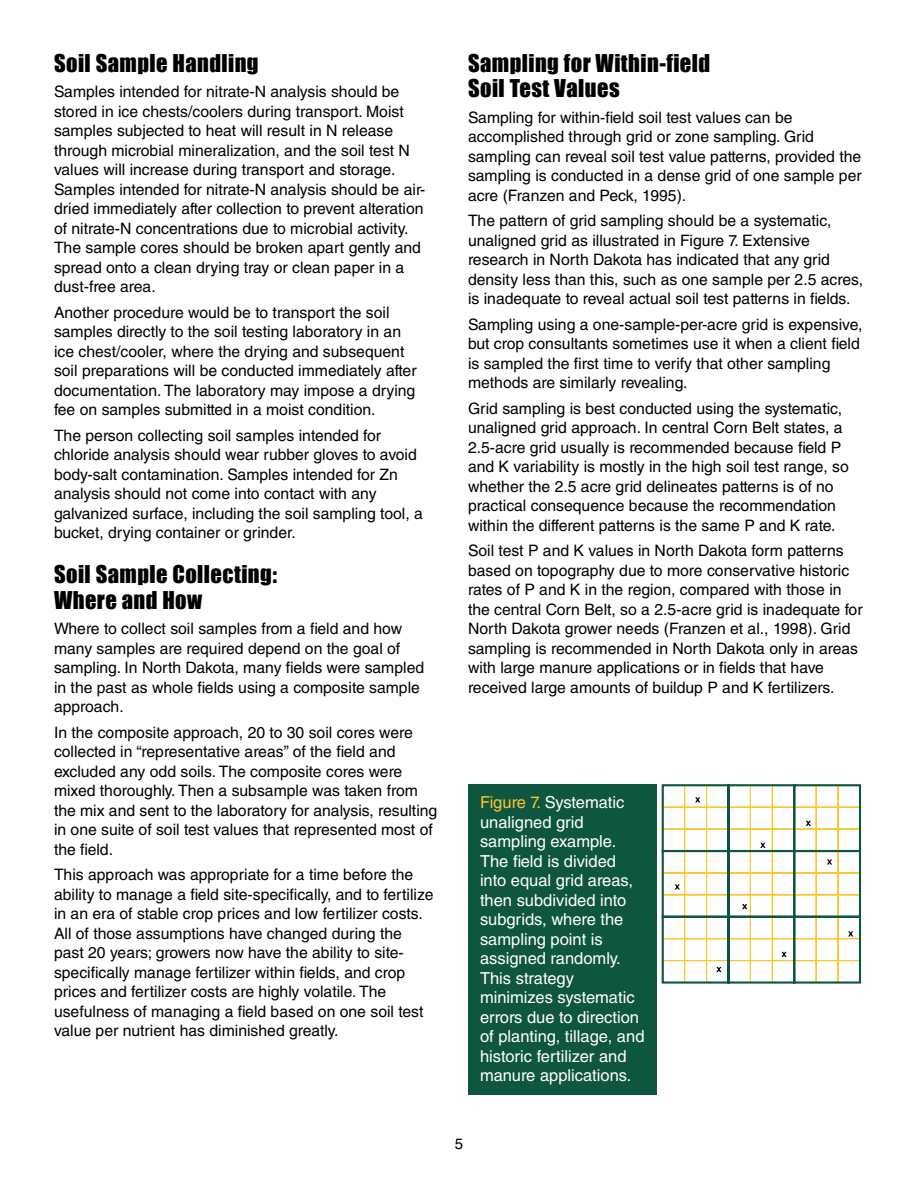
<style>
.page{position:relative;width:918px;height:1188px;background:#fff}
.page>*{position:absolute;margin:0;border:0;box-sizing:border-box;transform-origin:0 0}
.headings{font:22.5px/25.5px "Impact";letter-spacing:.02em;color:#000}
.t1{font:16.5px/19.5px "Helvetica LT Std";color:#fff}
.body{font:15.75px/19.5px "Helvetica LT Std";color:#000}
.t2{font:15px "Helvetica LT Std";color:#000}
.s1{color:#ffc52f}
</style>
<div class="page">
<div style="left:468px;top:784px;width:189px;height:311px;background:#0f5640"></div>
<svg style="left:662px;top:784px;width:199px;height:200px"></svg>
<p class="headings" style="left:54px;top:50px;width:206px">Soil Sample Handling</p>
<p class="body" style="left:54px;top:82px;width:373px">Samples intended for nitrate-N analysis should be stored in ice chests/coolers during transport. Moist samples subjected to heat will result in N release through microbial mineralization, and the soil test N values will increase during transport and storage.<br>Samples intended for nitrate-N analysis should be air&shy;dried immediately after collection to prevent alteration of nitrate-N concentrations due to microbial activity.<br>The sample cores should be broken apart gently and spread onto a clean drying tray or clean paper in a dust-free area.</p>
<p class="body" style="left:54px;top:302px;width:364px">Another procedure would be to transport the soil samples directly to the soil testing laboratory in an ice chest/cooler, where the drying and subsequent soil preparations will be conducted immediately after documentation. The laboratory may impose a drying fee on samples submitted in a moist condition.</p>
<p class="body" style="left:54px;top:425px;width:370px">The person collecting soil samples intended for chloride analysis should wear rubber gloves to avoid body-salt contamination. Samples intended for Zn analysis should not come into contact with any galvanized surface, including the soil sampling tool, a bucket, drying container or grinder.</p>
<p class="headings" style="left:54px;top:561px;width:224px">Soil Sample Collecting:<br>Where and How</p>
<p class="body" style="left:54px;top:619px;width:372px">Where to collect soil samples from a field and how many samples are required depend on the goal of sampling. In North Dakota, many fields were sampled in the past as whole fields using a composite sample approach.</p>
<p class="body" style="left:54px;top:722px;width:385px">In the composite approach, 20 to 30 soil cores were collected in “representative areas” of the field and excluded any odd soils. The composite cores were mixed thoroughly. Then a subsample was taken from the mix and sent to the laboratory for analysis, resulting in one suite of soil test values that represented most of the field.</p>
<p class="body" style="left:54px;top:865px;width:381px">This approach was appropriate for a time before the ability to manage a field site-specifically, and to fertilize in an era of stable crop prices and low fertilizer costs.<br>All of those assumptions have changed during the past 20 years; growers now have the ability to site&shy;specifically manage fertilizer within fields, and crop prices and fertilizer costs are highly volatile. The usefulness of managing a field based on one soil test value per nutrient has diminished greatly.</p>
<p class="headings" style="left:468px;top:50px;width:244px">Sampling for Within-field<br>Soil Test Values</p>
<p class="body" style="left:468px;top:107px;width:395px">Sampling for within-field soil test values can be accomplished through grid or zone sampling. Grid sampling can reveal soil test value patterns, provided the sampling is conducted in a dense grid of one sample per acre (Franzen and Peck, 1995).</p>
<p class="body" style="left:468px;top:211px;width:397px">The pattern of grid sampling should be a systematic, unaligned grid as illustrated in Figure 7. Extensive research in North Dakota has indicated that any grid density less than this, such as one sample per 2.5 acres, is inadequate to reveal actual soil test patterns in fields.</p>
<p class="body" style="left:468px;top:314px;width:396px">Sampling using a one-sample-per-acre grid is expensive, but crop consultants sometimes use it when a client field is sampled the first time to verify that other sampling methods are similarly revealing.</p>
<p class="body" style="left:468px;top:398px;width:382px">Grid sampling is best conducted using the systematic, unaligned grid approach. In central Corn Belt states, a 2.5-acre grid usually is recommended because field P and K variability is mostly in the high soil test range, so whether the 2.5 acre grid delineates patterns is of no practical consequence because the recommendation within the different patterns is the same P and K rate.</p>
<p class="body" style="left:468px;top:541px;width:396px">Soil test P and K values in North Dakota form patterns based on topography due to more conservative historic rates of P and K in the region, compared with those in the central Corn Belt, so a 2.5-acre grid is inadequate for North Dakota grower needs (Franzen et al., 1998). Grid sampling is recommended in North Dakota only in areas with large manure applications or in fields that have received large amounts of buildup P and K fertilizers.</p>
<p class="t1" style="left:480px;top:792px;width:166px"><span class="s1">Figure 7.</span> Systematic unaligned grid sampling example.<br>The field is divided into equal grid areas, then subdivided into subgrids, where the sampling point is assigned randomly.<br>This strategy minimizes systematic errors due to direction of planting, tillage, and historic fertilizer and manure applications.</p>
<p class="t2" style="left:455px;top:1135px;width:10px">5</p>
</div>
